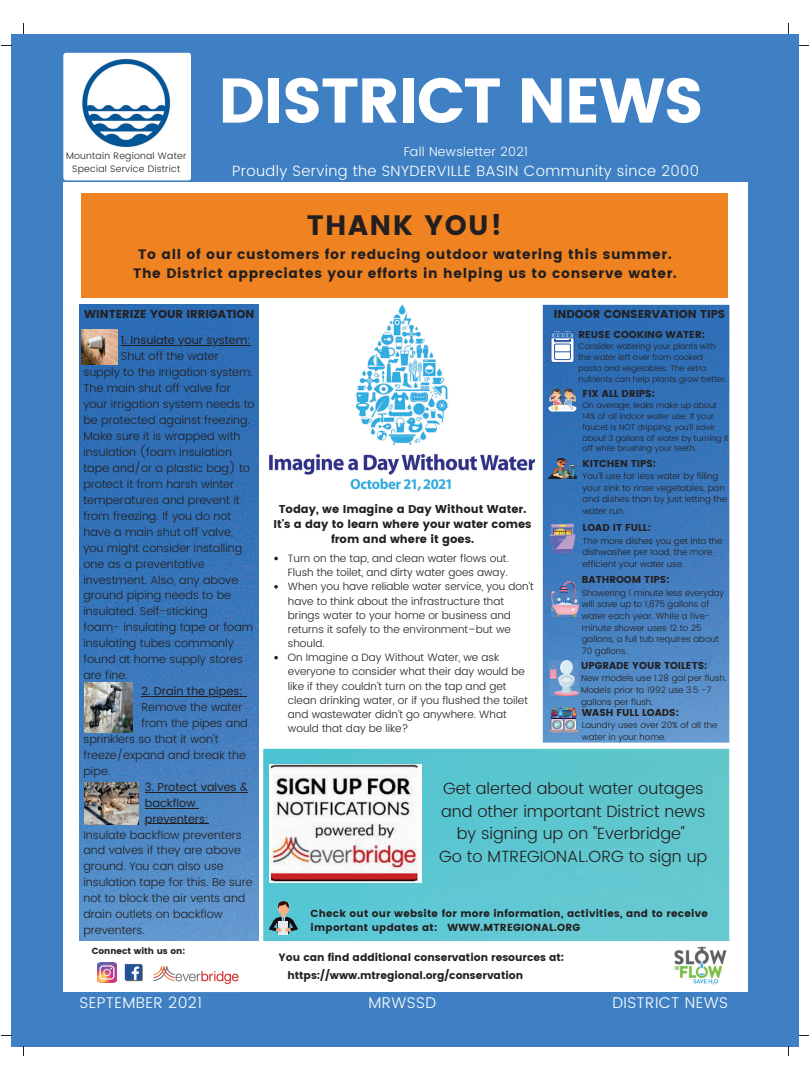
<style>
.page{position:relative;width:810px;height:1080px;background:#fff}
.page>*{position:absolute;margin:0;border:0;box-sizing:border-box;transform-origin:0 0}
.t1{font:63px "Poppins";letter-spacing:-.025em;color:#fff}
.t2{font:28px "Poppins";letter-spacing:.05em;color:#231f20}
.t3{font:300 16.25px/22.5px "Poppins";color:#231f20;text-align:center}
.t4{font:300 15.5px "Poppins";letter-spacing:.025em;color:#fff}
.t5{font:300 14.88px "Poppins";letter-spacing:.025em;color:#fff}
.t6{font:13.62px/18.6px "Poppins";letter-spacing:.05em;color:#231f20;text-align:center}
.t7{font:300 12.75px "Poppins";letter-spacing:.025em;color:#fff}
.t8{font:300 11.38px/15.9px "Poppins";color:#231f20}
.t9{font:11.38px/15px "Poppins";color:#231f20;text-align:center}
.t10{font:11.38px "Poppins";color:#231f20}
.t11{font:300 10.62px/14.1px "Poppins";color:#231f20}
.t12{font:10.62px "Poppins";color:#231f20}
.t13{font:10.25px/13.8px "Poppins";letter-spacing:.025em;color:#231f20}
.t14{font:10px "Poppins";color:#231f20}
.t15{font:300 9.38px/12.5px "Poppins";letter-spacing:.025em;color:#231f20;text-align:center}
.t16{font:8.88px "Poppins";color:#231f20}
.t17{font:300 8.75px/11.6px "Poppins";color:#231f20}
.t18{font:300 8.12px/10.9px "Poppins";color:#231f20}
.s1{font-weight:300}
</style>
<div class="page">
<div style="left:12px;top:34px;width:787px;height:1013px;background:#3e80c3"></div>
<div style="left:63px;top:183px;width:685px;height:809px;background:#fff"></div>
<img style="left:80px;top:305px;width:179px;height:635px">
<img style="left:263px;top:749px;width:466px;height:192px">
<img style="left:97px;top:963px;width:20px;height:19px">
<img style="left:124px;top:963px;width:19px;height:19px">
<div style="left:81px;top:194px;width:647px;height:104px;background:#ef8321"></div>
<div style="left:63px;top:53px;width:128px;height:127px;background:#fff"></div>
<img style="left:80px;top:57px;width:92px;height:93px">
<div style="left:278px;top:921px;width:10px;height:14px;background:#e9eaeb"></div>
<svg style="left:269px;top:901px;width:29px;height:33px"></svg>
<hr style="left:121px;top:345px;width:130px;height:1px;background:#231f20">
<hr style="left:141px;top:696px;width:102px;height:1px;background:#231f20">
<hr style="left:145px;top:792px;width:103px;height:1px;background:#231f20">
<hr style="left:145px;top:808px;width:51px;height:1px;background:#231f20">
<hr style="left:145px;top:824px;width:60px;height:1px;background:#231f20">
<img style="left:81px;top:329px;width:37px;height:36px">
<img style="left:84px;top:682px;width:49px;height:50px">
<img style="left:269px;top:305px;width:266px;height:185px">
<img style="left:543px;top:305px;width:186px;height:438px">
<img style="left:270px;top:765px;width:152px;height:118px">
<img style="left:150px;top:966px;width:92px;height:27px">
<img style="left:670px;top:940px;width:60px;height:45px">
<svg style="left:551px;top:333px;width:23px;height:29px"></svg>
<div style="left:551px;top:333px;width:23px;height:30px;border:1px solid #2c55a5;border-radius:2px"></div>
<div style="left:555px;top:344px;width:15px;height:16px;background:#fff"></div>
<div style="left:554px;top:344px;width:17px;height:16px;border:1px solid #2c55a5"></div>
<svg style="left:555px;top:352px;width:15px;height:1px"></svg>
<svg style="left:551px;top:331px;width:23px;height:11px"></svg>
<svg style="left:549px;top:524px;width:27px;height:30px"></svg>
<svg style="left:548px;top:458px;width:29px;height:21px"></svg>
<img style="left:552px;top:592px;width:27px;height:24px">
<svg style="left:557px;top:581px;width:19px;height:22px"></svg>
<img style="left:550px;top:660px;width:29px;height:35px">
<svg style="left:549px;top:707px;width:29px;height:25px"></svg>
<svg style="left:548px;top:388px;width:29px;height:24px"></svg>
<img style="left:84px;top:782px;width:55px;height:42px">
<svg style="left:274px;top:557px;width:4px;height:3px"></svg>
<svg style="left:274px;top:585px;width:4px;height:4px"></svg>
<svg style="left:274px;top:656px;width:4px;height:3px"></svg>
<p class="t15" style="left:66px;top:150px;width:122px">Mountain Regional Water<br>Special Service District</p>
<h1 class="t1" style="left:218px;top:64px;width:487px">DISTRICT NEWS</h1>
<p class="t7" style="left:404px;top:145px;width:126px">Fall Newsletter 2021</p>
<h3 class="t5" style="left:232px;top:162px;width:469px">Proudly Serving the SNYDERVILLE BASIN Community since 2000</h3>
<h2 class="t2" style="left:307px;top:209px;width:197px">THANK YOU!</h2>
<p class="t6" style="left:133px;top:245px;width:545px">To all of our customers for reducing outdoor watering this summer.<br>The District appreciates your efforts in helping us to conserve water.</p>
<p class="t9" style="left:84px;top:307px;width:172px">WINTERIZE YOUR IRRIGATION</p>
<p class="t9" style="left:554px;top:307px;width:173px">INDOOR CONSERVATION TIPS</p>
<p class="t10" style="left:121px;top:334px;width:131px">1. Insulate your system:</p>
<p class="t8" style="left:83px;top:349px;width:173px;text-indent:38px">Shut off the water supply to the irrigation system.<br>The main shut off valve for your irrigation system needs to be protected against freezing.<br>Make sure it is wrapped with insulation (foam insulation tape and/or a plastic bag) to protect it from harsh winter temperatures and prevent it from freezing. If you do not have a main shut off valve, you might consider installing one as a preventative investment. Also, any above ground piping needs to be insulated. Self-sticking<br>foam- insulating tape or foam insulating tubes commonly found at home supply stores are fine.</p>
<p class="t10" style="left:141px;top:685px;width:103px">2. Drain the pipes:</p>
<p class="t8" style="left:141px;top:699px;width:102px">Remove the water</p>
<p class="t8" style="left:141px;top:715px;width:108px">from the pipes and</p>
<p class="t8" style="left:83px;top:731px;width:137px">sprinklers so that it won't</p>
<p class="t8" style="left:83px;top:747px;width:164px">freeze/expand and break the</p>
<p class="t8" style="left:83px;top:763px;width:28px">pipe.</p>
<p class="t10" style="left:145px;top:780px;width:104px">3. Protect valves &amp;</p>
<p class="t10" style="left:145px;top:796px;width:52px">backflow</p>
<p class="t10" style="left:145px;top:812px;width:65px">preventers<span class="s1">:</span></p>
<p class="t8" style="left:83px;top:827px;width:160px">Insulate backflow preventers</p>
<p class="t8" style="left:83px;top:843px;width:159px">and valves if they are above</p>
<p class="t8" style="left:83px;top:859px;width:142px">ground. You can also use</p>
<p class="t8" style="left:83px;top:874px;width:171px">insulation tape for this. Be sure</p>
<p class="t8" style="left:83px;top:890px;width:164px">not to block the air vents and</p>
<p class="t8" style="left:83px;top:906px;width:141px">drain outlets on backflow</p>
<p class="t8" style="left:83px;top:922px;width:63px">preventers.</p>
<p class="t16" style="left:92px;top:946px;width:95px">Connect with us on:</p>
<p class="t14" style="left:579px;top:328px;width:128px">REUSE COOKING WATER:</p>
<p class="t18" style="left:579px;top:341px;width:150px">Consider watering your plants with the water left over from cooked pasta and vegetables. The extra nutrients can help plants grow better.</p>
<p class="t14" style="left:583px;top:387px;width:74px">FIX ALL DRIPS:</p>
<p class="t18" style="left:583px;top:400px;width:147px">On average, leaks make up about 14% of all indoor water use. If your faucet is NOT dripping, you'll save about 3 gallons of water by turning it off while brushing your teeth.</p>
<p class="t14" style="left:583px;top:457px;width:75px">KITCHEN TIPS:</p>
<p class="t17" style="left:583px;top:470px;width:146px">You'll use far less water by filling your sink to rinse vegetables, pan and dishes than by just letting the water run.</p>
<p class="t14" style="left:583px;top:522px;width:70px">LOAD IT FULL:</p>
<p class="t17" style="left:583px;top:535px;width:141px">The more dishes you get into the dishwasher per load, the more efficient your water use.</p>
<p class="t14" style="left:582px;top:574px;width:89px">BATHROOM TIPS:</p>
<p class="t17" style="left:582px;top:587px;width:144px">Showering 1 minute less everyday will save up to 1,875 gallons of water each year. While a five&shy;minute shower uses 12 to 25 gallons, a full tub requires about<br>70 gallons.</p>
<p class="t14" style="left:581px;top:660px;width:128px">UPGRADE YOUR TOILETS:</p>
<p class="t17" style="left:581px;top:672px;width:147px">New models use 1.28 gal per flush.<br>Models prior to 1992 use 3.5 -7 gallons per flush.</p>
<p class="t14" style="left:582px;top:707px;width:99px">WASH FULL LOADS:</p>
<p class="t17" style="left:582px;top:719px;width:137px">Laundry uses over 20% of all the water in your home.</p>
<h3 class="t3" style="left:439px;top:777px;width:270px">Get alerted about water outages and other important District news by signing up on "Everbridge"<br>Go to MTREGIONAL.ORG to sign up</h3>
<p class="t9" style="left:273px;top:502px;width:260px">Today, we Imagine a Day Without Water.<br>It's a day to learn where your water comes from and where it goes.</p>
<p class="t11" style="left:288px;top:551px;width:247px">Turn on the tap, and clean water flows out.<br>Flush the toilet, and dirty water goes away.<br>When you have reliable water service, you don’t have to think about the infrastructure that brings water to your home or business and returns it safely to the environment–but we should.<br>On Imagine a Day Without Water, we ask everyone to consider what their day would be like if they couldn’t turn on the tap and get clean drinking water, or if you flushed the toilet and wastewater didn’t go anywhere. What would that day be like?</p>
<p class="t13" style="left:311px;top:907px;width:399px">Check out our website for more information, activities, and to receive important updates at: WWW.MTREGIONAL.ORG</p>
<p class="t12" style="left:279px;top:952px;width:287px">You can find additional conservation resources at:</p>
<p class="t12" style="left:287px;top:969px;width:237px">https://www.mtregional.org/conservation</p>
<h3 class="t4" style="left:80px;top:993px;width:124px">SEPTEMBER 2021</h3>
<h3 class="t4" style="left:613px;top:993px;width:117px">DISTRICT NEWS</h3>
<h3 class="t4" style="left:368px;top:993px;width:69px">MRWSSD</h3>
</div>
